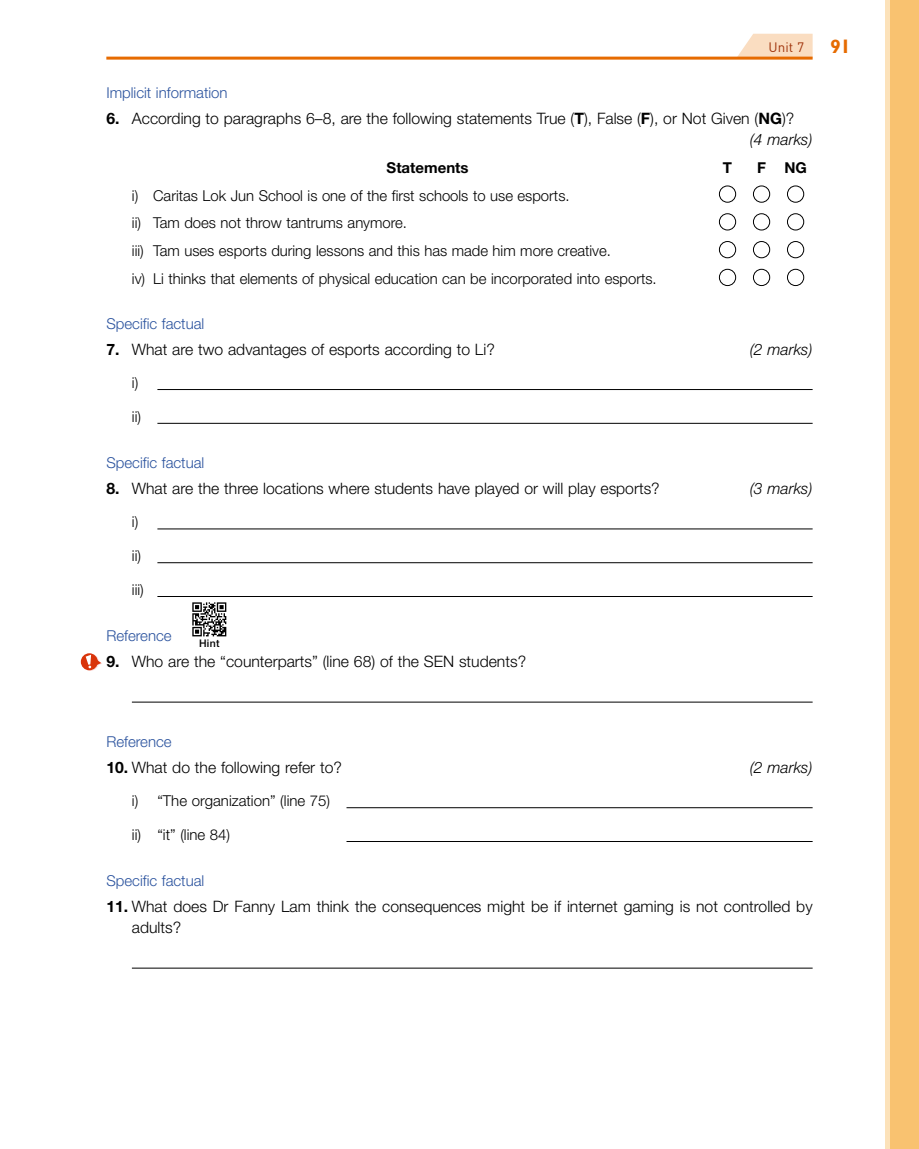
<style>
.page{position:relative;width:919px;height:1149px;background:#fff}
.page>*{position:absolute;margin:0;border:0;box-sizing:border-box;transform-origin:0 0}
.t1{font:700 condensed 19.5px "Gill Sans";color:#e66b01}
.t2{font:300 15.75px/21px "Helvetica Neue";color:#000}
.t3{font:italic 300 15.75px "Helvetica Neue";color:#000}
.t4{font:300 15px/27.8px "Helvetica Neue";color:#000}
.t5{font:300 15px "Helvetica Neue";color:#2b539e}
.t6{font:700 15px "Helvetica Neue";color:#000}
.t7{font:13.5px "DIN";color:#a1350d}
.t8{font:500 10.5px "Helvetica Neue";color:#000}
.s1{font-weight:700}
.s2{font-style:italic}
</style>
<div class="page">
<div style="left:884px;top:0;width:34px;height:1148px;background:#fce2ba"></div>
<div style="left:890px;top:0;width:28px;height:1148px;background:#f9c270"></div>
<svg style="left:736px;top:34px;width:76px;height:23px;background:#fadfc5"></svg>
<hr style="left:106px;top:57px;width:706px;height:3px;background:#e66b01">
<div style="left:719px;top:185px;width:17px;height:17px;border:1px solid #000;border-radius:50%"></div>
<div style="left:753px;top:185px;width:17px;height:17px;border:1px solid #000;border-radius:50%"></div>
<div style="left:787px;top:185px;width:17px;height:17px;border:1px solid #000;border-radius:50%"></div>
<div style="left:719px;top:213px;width:17px;height:17px;border:1px solid #000;border-radius:50%"></div>
<div style="left:753px;top:213px;width:17px;height:17px;border:1px solid #000;border-radius:50%"></div>
<div style="left:787px;top:213px;width:17px;height:17px;border:1px solid #000;border-radius:50%"></div>
<div style="left:719px;top:241px;width:17px;height:17px;border:1px solid #000;border-radius:50%"></div>
<div style="left:753px;top:241px;width:17px;height:17px;border:1px solid #000;border-radius:50%"></div>
<div style="left:787px;top:241px;width:17px;height:17px;border:1px solid #000;border-radius:50%"></div>
<div style="left:719px;top:269px;width:17px;height:17px;border:1px solid #000;border-radius:50%"></div>
<div style="left:753px;top:269px;width:17px;height:17px;border:1px solid #000;border-radius:50%"></div>
<div style="left:787px;top:269px;width:17px;height:17px;border:1px solid #000;border-radius:50%"></div>
<hr style="left:157px;top:389px;width:655px;height:1px;background:#000">
<hr style="left:157px;top:423px;width:655px;height:1px;background:#000">
<hr style="left:157px;top:528px;width:655px;height:1px;background:#000">
<hr style="left:157px;top:562px;width:655px;height:1px;background:#000">
<hr style="left:157px;top:596px;width:655px;height:1px;background:#000">
<hr style="left:132px;top:701px;width:680px;height:1px;background:#000">
<hr style="left:346px;top:807px;width:466px;height:1px;background:#000">
<hr style="left:346px;top:840px;width:466px;height:1px;background:#000">
<hr style="left:132px;top:967px;width:680px;height:1px;background:#000">
<div style="left:82px;top:653px;width:17px;height:17px;background:#e9846e;border-radius:50%"></div>
<div style="left:81px;top:653px;width:17px;height:17px;background:#d9340a;border-radius:50%"></div>
<svg style="left:86px;top:654px;width:16px;height:14px"></svg>
<svg style="left:192px;top:602px;width:34px;height:34px"></svg>
<p class="t7" style="left:768px;top:38px;width:37px">Unit 7</p>
<p class="t1" style="left:830px;top:35px;width:22px">91</p>
<p class="t5" style="left:106px;top:83px;width:123px">Implicit information</p>
<p class="t2" style="left:749px;top:107px;width:64px;text-indent:-643px"><span class="s1">6.</span> According to paragraphs 6–8, are the following statements True (<span class="s1">T</span>), False (<span class="s1">F</span>), or Not Given (<span class="s1">NG</span>)?<br><span class="s2">(4 marks)</span></p>
<p class="t6" style="left:386px;top:158px;width:83px">Statements</p>
<p class="t6" style="left:723px;top:158px;width:11px">T</p>
<p class="t6" style="left:757px;top:158px;width:51px">F NG</p>
<p class="t4" style="left:132px;top:181px;width:526px">i) Caritas Lok Jun School is one of the first schools to use esports.<br>ii) Tam does not throw tantrums anymore.<br>iii) Tam uses esports during lessons and this has made him more creative.<br>iv) Li thinks that elements of physical education can be incorporated into esports.</p>
<p class="t5" style="left:106px;top:314px;width:99px">Specific factual</p>
<p class="t2" style="left:106px;top:338px;width:390px"><span class="s1">7.</span> What are two advantages of esports according to Li?</p>
<p class="t3" style="left:749px;top:339px;width:64px">(2 marks)</p>
<p class="t4" style="left:132px;top:368px;width:8px">i)</p>
<p class="t4" style="left:132px;top:402px;width:11px">ii)</p>
<p class="t5" style="left:106px;top:453px;width:99px">Specific factual</p>
<p class="t2" style="left:106px;top:477px;width:555px"><span class="s1">8.</span> What are the three locations where students have played or will play esports?</p>
<p class="t3" style="left:749px;top:479px;width:64px">(3 marks)</p>
<p class="t4" style="left:132px;top:507px;width:8px">i)</p>
<p class="t4" style="left:132px;top:541px;width:11px">ii)</p>
<p class="t4" style="left:132px;top:575px;width:13px">iii)</p>
<p class="t5" style="left:106px;top:626px;width:67px">Reference</p>
<p class="t2" style="left:106px;top:650px;width:421px"><span class="s1">9.</span> Who are the “counterparts” (line 68) of the SEN students?</p>
<p class="t8" style="left:199px;top:636px;width:22px">Hint</p>
<p class="t5" style="left:106px;top:732px;width:67px">Reference</p>
<p class="t2" style="left:106px;top:756px;width:237px"><span class="s1">10.</span> What do the following refer to?</p>
<p class="t3" style="left:749px;top:757px;width:64px">(2 marks)</p>
<p class="t4" style="left:132px;top:786px;width:200px">i) “The organization” (line 75)</p>
<p class="t4" style="left:132px;top:819px;width:100px">ii) “it” (line 84)</p>
<p class="t5" style="left:106px;top:871px;width:99px">Specific factual</p>
<p class="t2" style="left:132px;top:895px;width:682px;text-indent:-26px"><span class="s1">11.</span> What does Dr Fanny Lam think the consequences might be if internet gaming is not controlled by adults?</p>
</div>
